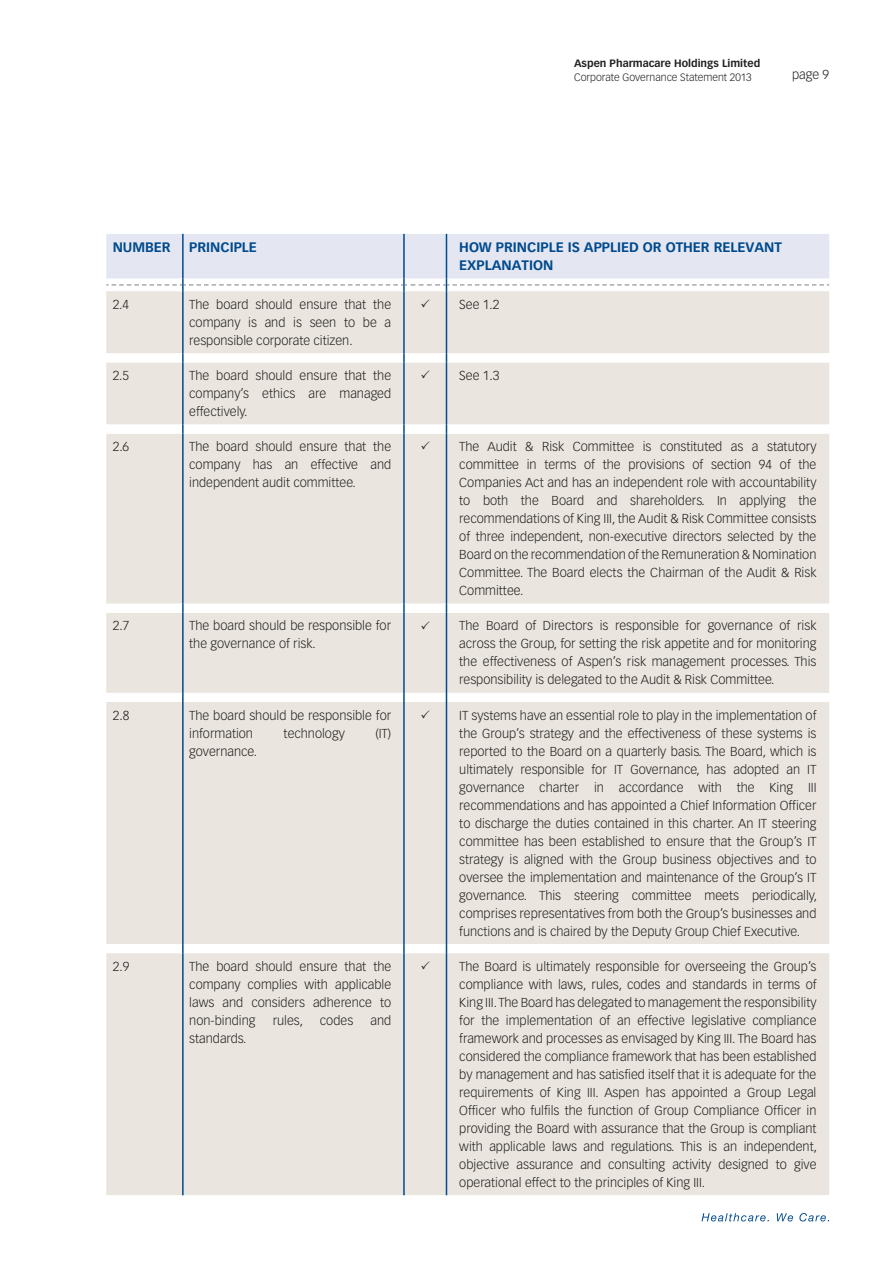
<style>
.page{position:relative;width:893px;height:1263px;background:#fff}
.page>*{position:absolute;margin:0;border:0;box-sizing:border-box;transform-origin:0 0}
.t1{font:700 13.5px/18px "Vectora LT Std";color:#004a8d}
.t2{font:300 12.75px/18px "Vectora LT Std";color:#231f20;text-align:justify}
.t3{font:300 10.5px "Vectora LT Std";color:#231f20}
.t4{font:700 10.5px "Vectora LT Std";color:#231f20}
</style>
<div class="page">
<svg style="left:701px;top:1213px;width:128px;height:8px"></svg>
<div style="left:106px;top:291px;width:723px;height:62px;background:#eae6df"></div>
<div style="left:106px;top:353px;width:723px;height:843px;background:#eae6df"></div>
<hr style="left:403px;top:291px;width:2px;height:62px;background:#004a8d">
<hr style="left:446px;top:291px;width:1px;height:62px;background:#004a8d">
<svg style="left:403px;top:353px;width:2px;height:9px"></svg>
<hr style="left:403px;top:362px;width:2px;height:62px;background:#004a8d">
<hr style="left:446px;top:362px;width:1px;height:62px;background:#004a8d">
<svg style="left:403px;top:424px;width:2px;height:10px"></svg>
<hr style="left:403px;top:434px;width:2px;height:170px;background:#004a8d">
<hr style="left:446px;top:434px;width:1px;height:170px;background:#004a8d">
<svg style="left:403px;top:604px;width:2px;height:9px"></svg>
<hr style="left:403px;top:613px;width:2px;height:80px;background:#004a8d">
<hr style="left:446px;top:613px;width:1px;height:80px;background:#004a8d">
<svg style="left:403px;top:693px;width:2px;height:9px"></svg>
<hr style="left:403px;top:702px;width:2px;height:242px;background:#004a8d">
<hr style="left:446px;top:702px;width:1px;height:242px;background:#004a8d">
<svg style="left:403px;top:944px;width:2px;height:9px"></svg>
<hr style="left:403px;top:953px;width:2px;height:242px;background:#004a8d">
<hr style="left:446px;top:953px;width:1px;height:242px;background:#004a8d">
<hr style="left:182px;top:291px;width:2px;height:62px;background:#004a8d">
<svg style="left:182px;top:353px;width:2px;height:9px"></svg>
<hr style="left:182px;top:362px;width:2px;height:62px;background:#004a8d">
<svg style="left:182px;top:424px;width:2px;height:10px"></svg>
<hr style="left:182px;top:434px;width:2px;height:170px;background:#004a8d">
<svg style="left:182px;top:604px;width:2px;height:9px"></svg>
<hr style="left:182px;top:613px;width:2px;height:80px;background:#004a8d">
<svg style="left:182px;top:693px;width:2px;height:9px"></svg>
<hr style="left:182px;top:702px;width:2px;height:242px;background:#004a8d">
<svg style="left:182px;top:944px;width:2px;height:9px"></svg>
<hr style="left:182px;top:953px;width:2px;height:242px;background:#004a8d">
<svg style="left:106px;top:234px;width:723px;height:57px"></svg>
<svg style="left:421px;top:299px;width:9px;height:8px"></svg>
<svg style="left:421px;top:370px;width:9px;height:8px"></svg>
<svg style="left:421px;top:441px;width:9px;height:9px"></svg>
<svg style="left:421px;top:621px;width:9px;height:8px"></svg>
<svg style="left:421px;top:710px;width:9px;height:8px"></svg>
<svg style="left:421px;top:961px;width:9px;height:8px"></svg>
<p class="t4" style="left:574px;top:57px;width:188px">Aspen Pharmacare Holdings Limited</p>
<p class="t3" style="left:574px;top:71px;width:179px">Corporate Governance Statement 2013</p>
<p class="t2" style="left:792px;top:66px;width:39px">page 9</p>
<p class="t1" style="left:113px;top:238px;width:59px">NUMBER</p>
<p class="t1" style="left:189px;top:238px;width:69px">PRINCIPLE</p>
<p class="t1" style="left:459px;top:238px;width:324px">HOW PRINCIPLE IS APPLIED OR OTHER RELEVANT<br>EXPLANATION</p>
<p class="t2" style="left:113px;top:295px;width:18px">2.4</p>
<p class="t2" style="left:189px;top:295px;width:203px">The board should ensure that the company is and is seen to be a responsible corporate citizen.</p>
<p class="t2" style="left:459px;top:295px;width:42px">See 1.2</p>
<p class="t2" style="left:113px;top:367px;width:18px">2.5</p>
<p class="t2" style="left:189px;top:367px;width:203px">The board should ensure that the company’s ethics are managed effectively.</p>
<p class="t2" style="left:459px;top:367px;width:42px">See 1.3</p>
<p class="t2" style="left:113px;top:438px;width:18px">2.6</p>
<p class="t2" style="left:189px;top:438px;width:203px">The board should ensure that the company has an effective and independent audit committee.</p>
<p class="t2" style="left:459px;top:438px;width:359px">The Audit &amp; Risk Committee is constituted as a statutory committee in terms of the provisions of section 94 of the Companies Act and has an independent role with accountability to both the Board and shareholders. In applying the recommendations of King III, the Audit &amp; Risk Committee consists of three independent, non-executive directors selected by the Board on the recommendation of the Remuneration &amp; Nomination Committee. The Board elects the Chairman of the Audit &amp; Risk Committee.</p>
<p class="t2" style="left:113px;top:617px;width:18px">2.7</p>
<p class="t2" style="left:189px;top:617px;width:203px">The board should be responsible for the governance of risk.</p>
<p class="t2" style="left:459px;top:617px;width:359px">The Board of Directors is responsible for governance of risk across the Group, for setting the risk appetite and for monitoring the effectiveness of Aspen’s risk management processes. This responsibility is delegated to the Audit &amp; Risk Committee.</p>
<p class="t2" style="left:113px;top:706px;width:18px">2.8</p>
<p class="t2" style="left:189px;top:706px;width:203px">The board should be responsible for information</p>
<p class="t2" style="left:459px;top:706px;width:359px">IT systems have an essential role to play in the implementation of the Group’s strategy and the effectiveness of these systems is reported to the Board on a quarterly basis. The Board, which is ultimately responsible for IT Governance, has adopted an IT governance charter in accordance with the King III recommendations and has appointed a Chief Information Officer to discharge the duties contained in this charter. An IT steering committee has been established to ensure that the Group’s IT strategy is aligned with the Group business objectives and to oversee the implementation and maintenance of the Group’s IT governance. This steering committee meets periodically, comprises representatives from both the Group’s businesses and functions and is chaired by the Deputy Group Chief Executive.</p>
<p class="t2" style="left:284px;top:724px;width:63px">technology</p>
<p class="t2" style="left:375px;top:724px;width:17px">(IT)</p>
<p class="t2" style="left:189px;top:742px;width:69px">governance.</p>
<p class="t2" style="left:113px;top:957px;width:18px">2.9</p>
<p class="t2" style="left:189px;top:957px;width:203px">The board should ensure that the company complies with applicable laws and considers adherence to non-binding</p>
<p class="t2" style="left:273px;top:1011px;width:32px">rules,</p>
<p class="t2" style="left:320px;top:1011px;width:35px">codes</p>
<p class="t2" style="left:370px;top:1011px;width:22px">and</p>
<p class="t2" style="left:189px;top:1029px;width:59px">standards.</p>
<p class="t2" style="left:459px;top:957px;width:359px">The Board is ultimately responsible for overseeing the Group’s compliance with laws, rules, codes and standards in terms of King III. The Board has delegated to management the responsibility for the implementation of an effective legislative compliance framework and processes as envisaged by King III. The Board has considered the compliance framework that has been established by management and has satisfied itself that it is adequate for the requirements of King III. Aspen has appointed a Group Legal Officer who fulfils the function of Group Compliance Officer in providing the Board with assurance that the Group is compliant with applicable laws and regulations. This is an independent, objective assurance and consulting activity designed to give operational effect to the principles of King III.</p>
</div>
